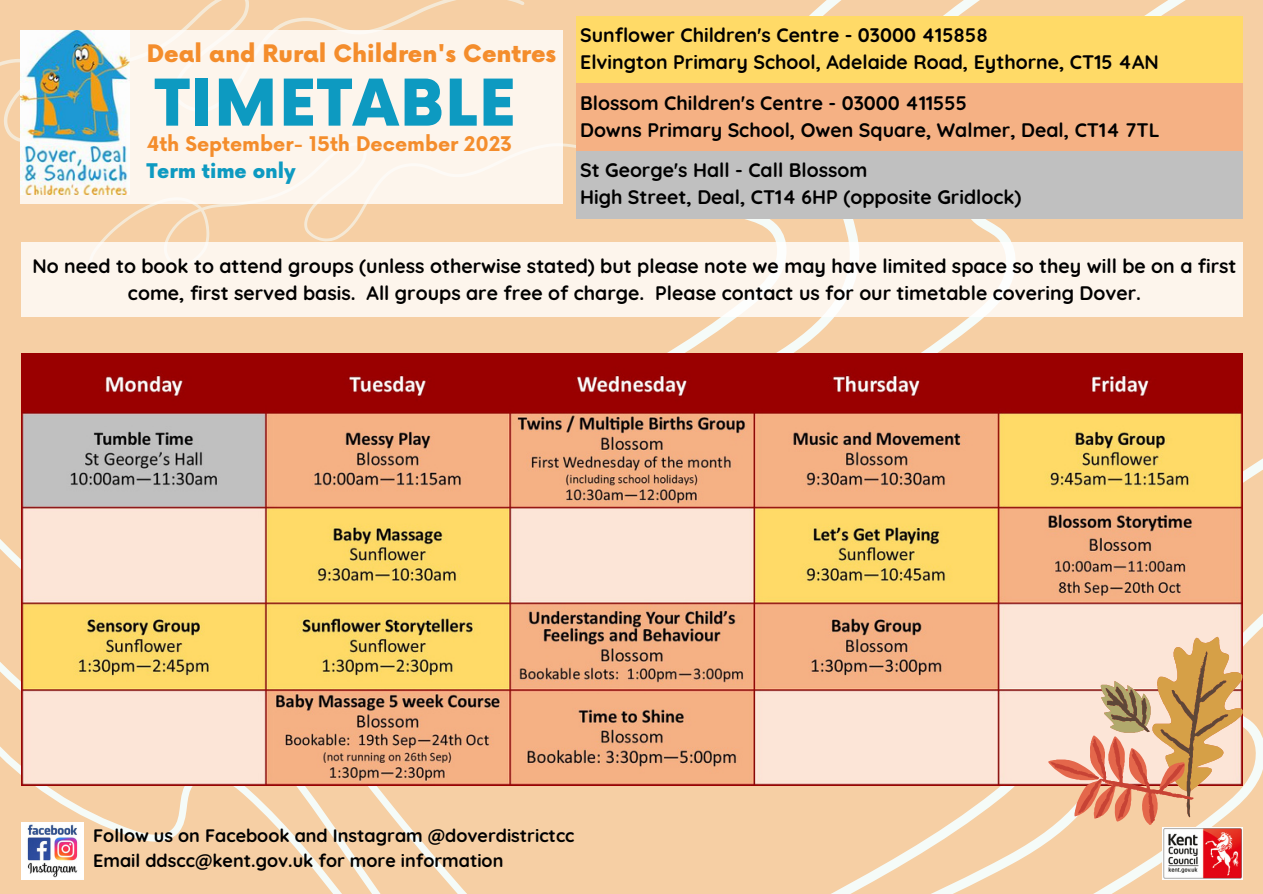
<style>
.page{position:relative;width:1263px;height:894px;background:#fff}
.page>*{position:absolute;margin:0;border:0;box-sizing:border-box;transform-origin:0 0}
.t1{font:900 62.7px "Now";letter-spacing:.035em;color:#0d9ac1}
.t2{font:900 23.55px "Now";color:#f48d2c}
.t3{font:700 19.65px "Now";color:#f48d2c}
.t4{font:900 19.65px "Now";color:#0d9ac1}
.t5{font:700 19.5px/27px "Quicksand";color:#000;text-align:center}
.t6{font:700 18px "Quicksand";color:#000}
</style>
<div class="page">
<svg style="left:0;top:312px;width:550px;height:581px;background:#f5d0a8"></svg>
<svg style="left:550px;top:755px;width:713px;height:138px;background:#f5d0a8"></svg>
<div style="left:301px;top:0;width:962px;height:755px;background:#f6cfa4"></div>
<div style="left:89px;top:143px;width:505px;height:99px;background:#f6cfa4"></div>
<svg style="left:0;top:0;width:524px;height:142px;background:#f5d0a7"></svg>
<div style="left:576px;top:16px;width:667px;height:68px;background:#ffda67"></div>
<div style="left:576px;top:151px;width:666px;height:67px;background:#c0c0c0"></div>
<div style="left:576px;top:84px;width:666px;height:67px;background:#f5b184"></div>
<img style="left:1163px;top:827px;width:80px;height:52px">
<div style="left:21px;top:30px;width:542px;height:174px;background:#fdf5ec"></div>
<img style="left:21px;top:30px;width:109px;height:165px">
<div style="left:21px;top:242px;width:1222px;height:75px;background:#fdf5ec"></div>
<img style="left:21px;top:353px;width:1222px;height:432px">
<svg style="left:1048px;top:636px;width:195px;height:188px;background:#e4b896"></svg>
<img style="left:21px;top:821px;width:62px;height:58px">
<p class="t2" style="left:147px;top:41px;width:411px">Deal and Rural Children's Centres</p>
<p class="t1" style="left:155px;top:69px;width:361px">TIMETABLE</p>
<p class="t3" style="left:147px;top:134px;width:367px">4th September- 15th December 2023</p>
<p class="t4" style="left:147px;top:160px;width:150px">Term time only</p>
<p class="t5" style="left:580px;top:21px;width:409px">Sunflower Children's Centre - 03000 415858</p>
<p class="t5" style="left:580px;top:48px;width:580px">Elvington Primary School, Adelaide Road, Eythorne, CT15 4AN</p>
<p class="t5" style="left:580px;top:89px;width:388px">Blossom Children's Centre - 03000 411555</p>
<p class="t5" style="left:580px;top:116px;width:581px">Downs Primary School, Owen Square, Walmer, Deal, CT14 7TL</p>
<p class="t5" style="left:580px;top:156px;width:289px">St George's Hall - Call Blossom</p>
<p class="t5" style="left:580px;top:183px;width:443px">High Street, Deal, CT14 6HP (opposite Gridlock)</p>
<p class="t5" style="left:32px;top:252px;width:1205px">No need to book to attend groups (unless otherwise stated) but please note we may have limited space so they will be on a first come, first served basis. All groups are free of charge. Please contact us for our timetable covering Dover.</p>
<p class="t6" style="left:93px;top:824px;width:483px">Follow us on Facebook and Instagram @doverdistrictcc</p>
<p class="t6" style="left:93px;top:848px;width:412px">Email ddscc@kent.gov.uk for more information</p>
</div>
